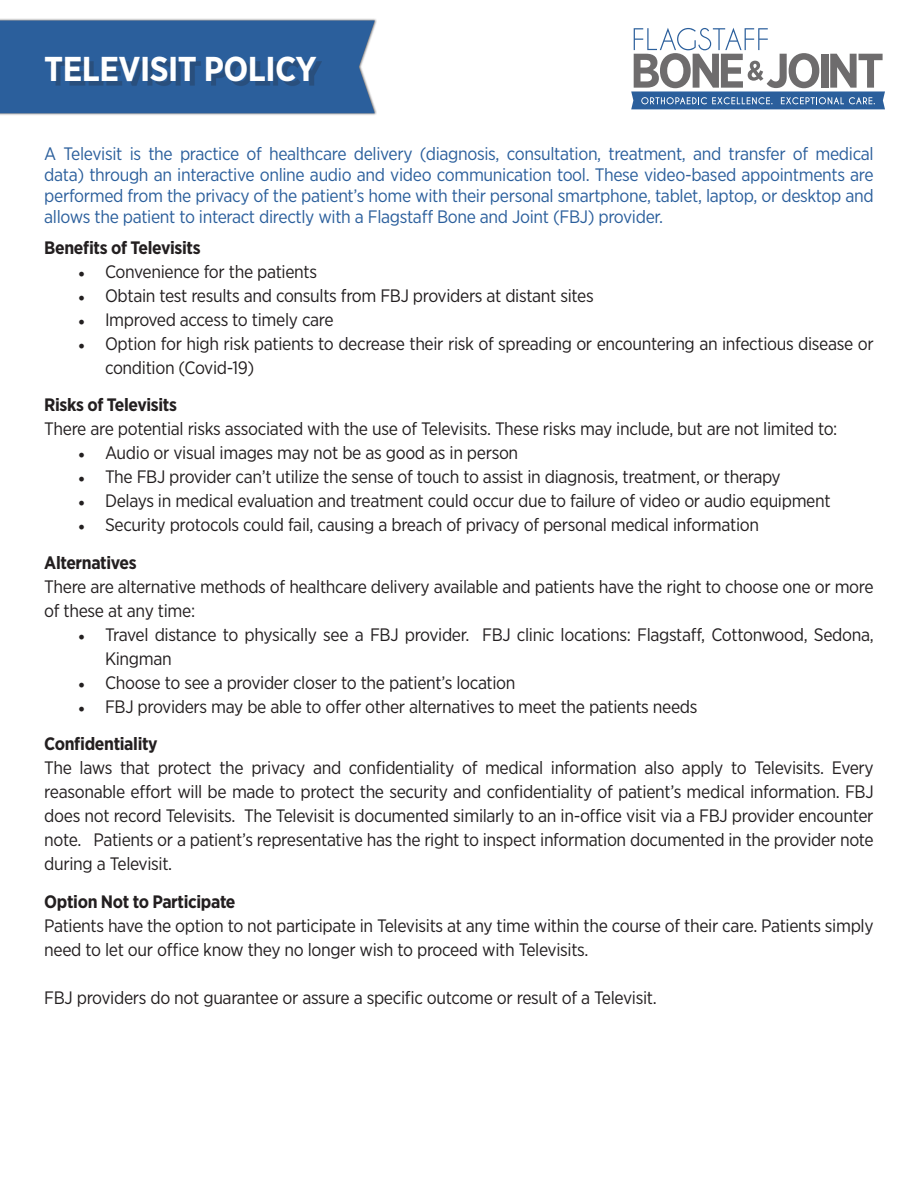
<style>
.page{position:relative;width:918px;height:1188px;background:#fff}
.page>*{position:absolute;margin:0;border:0;box-sizing:border-box;transform-origin:0 0}
.t1{font:700 34.5px "Gotham Narrow";letter-spacing:-.015em;color:#fff}
.t2{font:18px/24px "Gotham Narrow";letter-spacing:-.02em;color:#231f20}
.t3{font:18px/21px "Gotham Narrow";letter-spacing:-.02em;color:#2b5f9c;text-align:justify}
.t4{font:700 18px "Gotham Narrow";letter-spacing:-.02em;color:#231f20}
.s1{font-family:"Minion Pro"}
</style>
<div class="page">
<div style="left:0;top:18px;width:377px;height:98px;background:#231f20;opacity:.75"></div>
<div style="left:0;top:21px;width:375px;height:92px;background:#2b5f9c"></div>
<div style="left:50px;top:61px;width:272px;height:25px;background:#231f20;opacity:.25"></div>
<svg style="left:631px;top:28px;width:254px;height:81px"></svg>
<p class="t1" style="left:44px;top:46px;width:274px">TELEVISIT POLICY</p>
<p class="t3" style="left:44px;top:143px;width:831px">A Televisit is the practice of healthcare delivery (diagnosis, consultation, treatment, and transfer of medical data) through an interactive online audio and video communication tool. These video-based appointments are performed from the privacy of the patient’s home with their personal smartphone, tablet, laptop, or desktop and allows the patient to interact directly with a Flagstaff Bone and Joint (FBJ) provider.</p>
<p class="t4" style="left:44px;top:236px;width:158px">Benefits of Televisits</p>
<p class="t2" style="left:78px;top:259px;width:241px"><span class="s1">•</span> Convenience for the patients</p>
<p class="t2" style="left:78px;top:283px;width:517px"><span class="s1">•</span> Obtain test results and consults from FBJ providers at distant sites</p>
<p class="t2" style="left:78px;top:307px;width:257px"><span class="s1">•</span> Improved access to timely care</p>
<p class="t2" style="left:105px;top:331px;width:770px;text-indent:-27px"><span class="s1">•</span> Option for high risk patients to decrease their risk of spreading or encountering an infectious disease or condition (Covid-19)</p>
<p class="t4" style="left:44px;top:394px;width:134px">Risks of Televisits</p>
<p class="t2" style="left:44px;top:417px;width:795px">There are potential risks associated with the use of Televisits. These risks may include, but are not limited to:</p>
<p class="t2" style="left:78px;top:441px;width:442px"><span class="s1">•</span> Audio or visual images may not be as good as in person</p>
<p class="t2" style="left:78px;top:465px;width:704px"><span class="s1">•</span> The FBJ provider can’t utilize the sense of touch to assist in diagnosis, treatment, or therapy</p>
<p class="t2" style="left:78px;top:489px;width:754px"><span class="s1">•</span> Delays in medical evaluation and treatment could occur due to failure of video or audio equipment</p>
<p class="t2" style="left:78px;top:513px;width:683px"><span class="s1">•</span> Security protocols could fail, causing a breach of privacy of personal medical information</p>
<p class="t4" style="left:44px;top:551px;width:94px">Alternatives</p>
<p class="t2" style="left:44px;top:574px;width:831px">There are alternative methods of healthcare delivery available and patients have the right to choose one or more of these at any time:</p>
<p class="t2" style="left:105px;top:622px;width:770px;text-indent:-27px"><span class="s1">•</span> Travel distance to physically see a FBJ provider. FBJ clinic locations: Flagstaff, Cottonwood, Sedona,<br>Kingman</p>
<p class="t2" style="left:78px;top:670px;width:439px"><span class="s1">•</span> Choose to see a provider closer to the patient’s location</p>
<p class="t2" style="left:78px;top:694px;width:621px"><span class="s1">•</span> FBJ providers may be able to offer other alternatives to meet the patients needs</p>
<p class="t4" style="left:44px;top:733px;width:115px">Confidentiality</p>
<p class="t2" style="left:44px;top:756px;width:831px;text-align:justify">The laws that protect the privacy and confidentiality of medical information also apply to Televisits. Every reasonable effort will be made to protect the security and confidentiality of patient’s medical information. FBJ does not record Televisits. The Televisit is documented similarly to an in-office visit via a FBJ provider encounter note. Patients or a patient’s representative has the right to inspect information documented in the provider note during a Televisit.</p>
<p class="t4" style="left:44px;top:890px;width:193px">Option Not to Participate</p>
<p class="t2" style="left:44px;top:913px;width:831px">Patients have the option to not participate in Televisits at any time within the course of their care. Patients simply need to let our office know they no longer wish to proceed with Televisits.</p>
<p class="t2" style="left:44px;top:985px;width:614px">FBJ providers do not guarantee or assure a specific outcome or result of a Televisit.</p>
</div>
